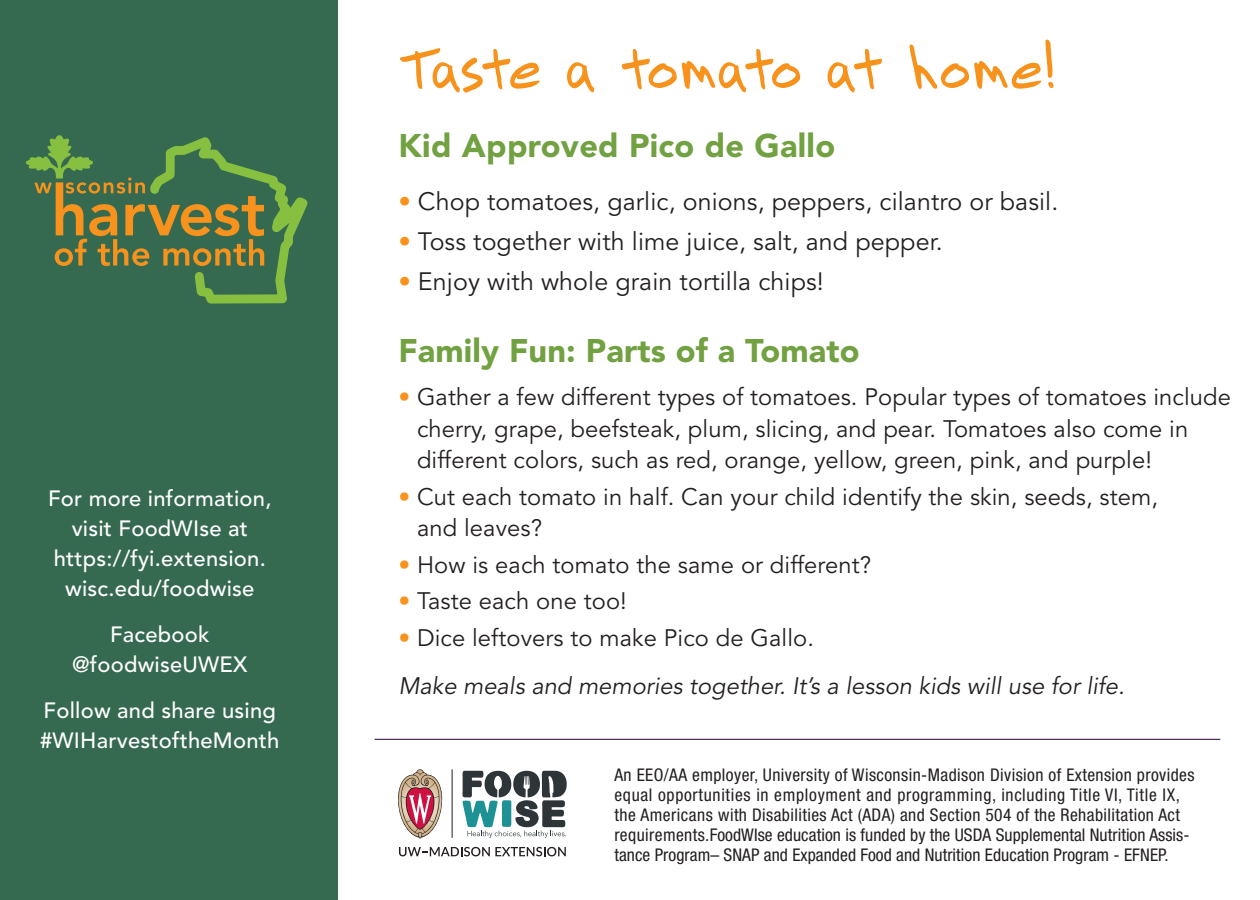
<style>
.page{position:relative;width:1260px;height:900px;background:#fff}
.page>*{position:absolute;margin:0;border:0;box-sizing:border-box;transform-origin:0 0}
.t1{font:60px "Printhouse";letter-spacing:-.07em;color:#f7931d}
.Tools_-_Text{font:900 32.5px "Avenir";letter-spacing:.005em;color:#71a141}
.Tools_-_Text-2{font:25px "Avenir";letter-spacing:.005em;color:#231f20}
.Tools_-_Text-3{font:23.75px/31.2px "Avenir";letter-spacing:.005em;color:#231f20}
.Tools_-_Text-4{font:italic 23.75px "Avenir";color:#231f20}
.Tools_-_Text-5{font:500 22px/30px "Avenir";letter-spacing:.01em;color:#fff;text-align:center}
.small_type_-_bottom{font:condensed 17.5px/20px "Helvetica Neue";letter-spacing:.025em;color:#231f20}
.s1{font-weight:300;color:#f7931d}
</style>
<div class="page">
<div style="left:0;top:0;width:338px;height:900px;background:#356a51"></div>
<svg style="left:25px;top:135px;width:283px;height:169px"></svg>
<svg style="left:399px;top:847px;width:167px;height:9px"></svg>
<hr style="left:452px;top:769px;width:1px;height:69px;background:#231f20">
<svg style="left:398px;top:769px;width:45px;height:70px"></svg>
<svg style="left:462px;top:771px;width:105px;height:67px"></svg>
<hr style="left:375px;top:739px;width:845px;height:1px;background:#4d305f">
<p class="Tools_-_Text-5" style="left:48px;top:483px;width:225px">For more information, visit FoodWIse at https://fyi.extension. wisc.edu/foodwise</p>
<p class="Tools_-_Text-5" style="left:72px;top:620px;width:177px">Facebook @foodwiseUWEX</p>
<p class="Tools_-_Text-5" style="left:40px;top:696px;width:241px;text-align:left">Follow and share using #WIHarvestoftheMonth</p>
<p class="t1" style="left:398px;top:25px;width:658px">Taste a tomato at home!</p>
<p class="Tools_-_Text" style="left:398px;top:126px;width:438px">Kid Approved Pico de Gallo</p>
<p class="Tools_-_Text-2" style="left:398px;top:187px;width:661px"><span class="s1">•</span> Chop tomatoes, garlic, onions, peppers, cilantro or basil.</p>
<p class="Tools_-_Text-2" style="left:398px;top:227px;width:546px"><span class="s1">•</span> Toss together with lime juice, salt, and pepper.</p>
<p class="Tools_-_Text-2" style="left:398px;top:267px;width:427px"><span class="s1">•</span> Enjoy with whole grain tortilla chips!</p>
<p class="Tools_-_Text" style="left:398px;top:331px;width:463px">Family Fun: Parts of a Tomato</p>
<p class="Tools_-_Text-3" style="left:417px;top:382px;width:816px;text-indent:-19px"><span class="s1">•</span> Gather a few different types of tomatoes. Popular types of tomatoes include cherry, grape, beefsteak, plum, slicing, and pear. Tomatoes also come in different colors, such as red, orange, yellow, green, pink, and purple!</p>
<p class="Tools_-_Text-3" style="left:417px;top:482px;width:743px;text-indent:-19px"><span class="s1">•</span> Cut each tomato in half. Can your child identify the skin, seeds, stem, and leaves?</p>
<p class="Tools_-_Text-3" style="left:398px;top:549px;width:474px"><span class="s1">•</span> How is each tomato the same or different?</p>
<p class="Tools_-_Text-3" style="left:398px;top:586px;width:230px"><span class="s1">•</span> Taste each one too!</p>
<p class="Tools_-_Text-3" style="left:398px;top:623px;width:417px"><span class="s1">•</span> Dice leftovers to make Pico de Gallo.</p>
<p class="Tools_-_Text-4" style="left:398px;top:672px;width:728px">Make meals and memories together. It’s a lesson kids will use for life.</p>
<p class="small_type_-_bottom" style="left:614px;top:765px;width:582px">An EEO/AA employer, University of Wisconsin-Madison Division of Extension provides equal opportunities in employment and programming, including Title VI, Title IX, the Americans with Disabilities Act (ADA) and Section 504 of the Rehabilitation Act requirements.FoodWIse education is funded by the USDA Supplemental Nutrition Assis&shy;tance Program– SNAP and Expanded Food and Nutrition Education Program - EFNEP.</p>
</div>
